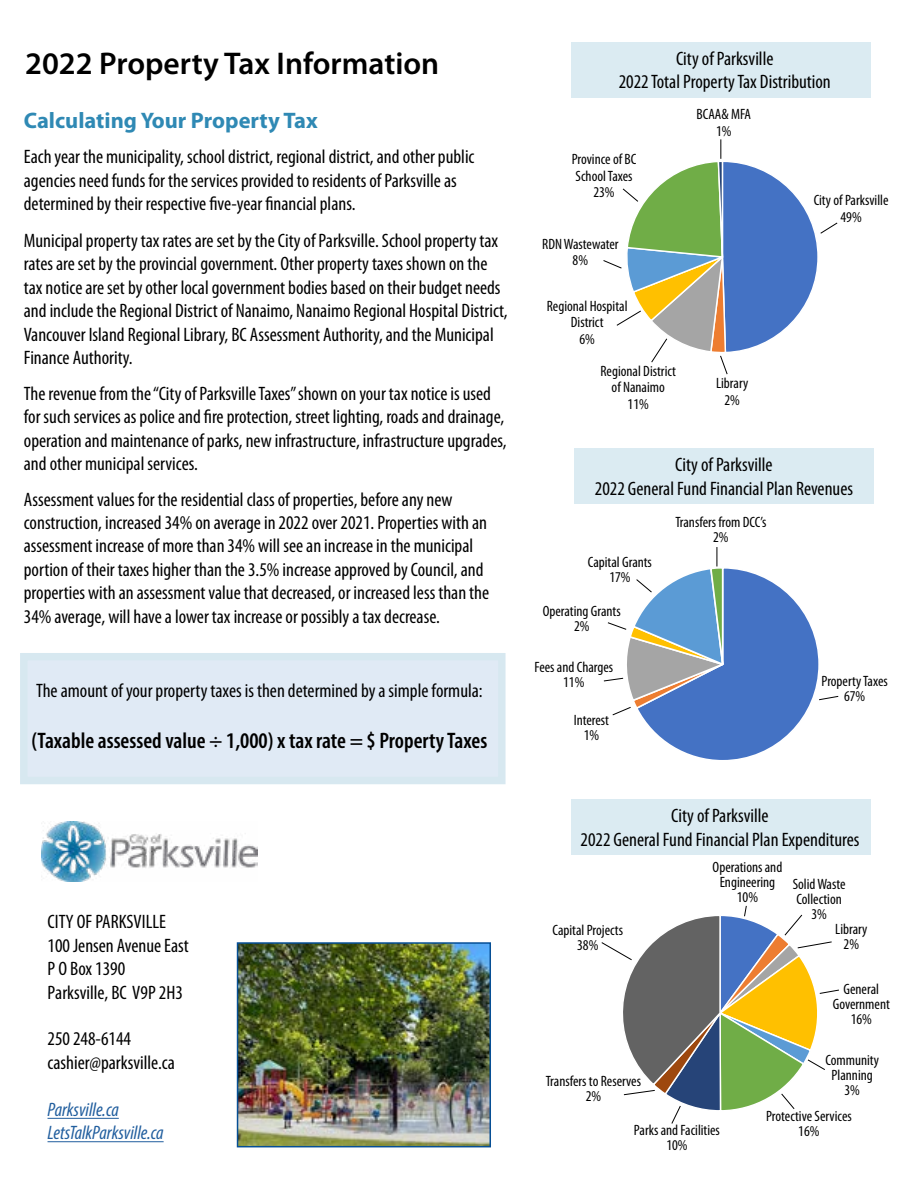
<style>
.page{position:relative;width:918px;height:1188px;background:#fff}
.page>*{position:absolute;margin:0;border:0;box-sizing:border-box;transform-origin:0 0}
.t1{font:600 31.5px "Myriad Pro";color:#000}
.t2{font:600 condensed 22.5px "Myriad Pro";color:#000}
.t3{font:700 22.5px "Myriad Pro";color:#2f89b4}
.t4{font:condensed 19.5px/23.4px "Myriad Pro";color:#000}
.t5{font:italic condensed 19.5px/23.4px "Myriad Pro";color:#215e9e}
.t6{font:condensed 15px/15px "Myriad Pro";color:#000;text-align:center}
</style>
<div class="page">
<div style="left:571px;top:799px;width:300px;height:56px;background:#dbebf2"></div>
<div style="left:574px;top:449px;width:299px;height:55px;background:#dbebf2"></div>
<div style="left:571px;top:42px;width:300px;height:56px;background:#dbebf2"></div>
<img style="left:41px;top:822px;width:216px;height:60px">
<div style="left:20px;top:653px;width:486px;height:131px;background:#e0eaf5"></div>
<hr style="left:48px;top:1141px;width:116px;height:1px;background:#215e9e">
<hr style="left:48px;top:1118px;width:71px;height:1px;background:#215e9e">
<img style="left:240px;top:945px;width:248px;height:199px">
<div style="left:237px;top:942px;width:254px;height:205px;border:2px solid #064f95"></div>
<svg style="left:603px;top:139px;width:235px;height:236px"></svg>
<svg style="left:603px;top:547px;width:236px;height:213px"></svg>
<svg style="left:601px;top:905px;width:238px;height:219px"></svg>
<h1 class="t1" style="left:25px;top:43px;width:416px">2022 Property Tax Information</h1>
<p class="t3" style="left:24px;top:106px;width:295px">Calculating Your Property Tax</p>
<p class="t4" style="left:24px;top:145px;width:452px">Each year the municipality, school district, regional district, and other public agencies need funds for the services provided to residents of Parksville as determined by their respective five-year financial plans.</p>
<p class="t4" style="left:24px;top:229px;width:485px">Municipal property tax rates are set by the City of Parksville. School property tax rates are set by the provincial government. Other property taxes shown on the tax notice are set by other local government bodies based on their budget needs and include the Regional District of Nanaimo, Nanaimo Regional Hospital District, Vancouver Island Regional Library, BC Assessment Authority, and the Municipal Finance Authority.</p>
<p class="t4" style="left:24px;top:382px;width:484px">The revenue from the “City of Parksville Taxes” shown on your tax notice is used for such services as police and fire protection, street lighting, roads and drainage, operation and maintenance of parks, new infrastructure, infrastructure upgrades, and other municipal services.</p>
<p class="t4" style="left:24px;top:487px;width:467px">Assessment values for the residential class of properties, before any new construction, increased 34% on average in 2022 over 2021. Properties with an assessment increase of more than 34% will see an increase in the municipal portion of their taxes higher than the 3.5% increase approved by Council, and properties with an assessment value that decreased, or increased less than the 34% average, will have a lower tax increase or possibly a tax decrease.</p>
<p class="t4" style="left:36px;top:679px;width:448px">The amount of your property taxes is then determined by a simple formula:</p>
<p class="t2" style="left:32px;top:726px;width:457px">(Taxable assessed value ÷ 1,000) x tax rate = $ Property Taxes</p>
<p class="t4" style="left:48px;top:910px;width:143px">CITY OF PARKSVILLE<br>100 Jensen Avenue East<br>P O Box 1390<br>Parksville, BC V9P 2H3</p>
<p class="t4" style="left:48px;top:1027px;width:129px">250 248-6144 cashier@parksville.ca</p>
<p class="t5" style="left:48px;top:1097px;width:118px">Parksville.ca<br>LetsTalkParksville.ca</p>
<p class="t4" style="left:619px;top:46px;width:214px;text-align:center">City of Parksville<br>2022 Total Property Tax Distribution</p>
<p class="t6" style="left:572px;top:151px;width:66px;line-height:16.5px">Province of BC<br>School Taxes<br>23%</p>
<p class="t6" style="left:542px;top:235px;width:78px;line-height:16.5px">RDN Wastewater<br>8%</p>
<p class="t6" style="left:547px;top:297px;width:82px;line-height:16.5px">Regional Hospital<br>District<br>6%</p>
<p class="t6" style="left:600px;top:362px;width:77px;line-height:16.5px">Regional District of Nanaimo<br>11%</p>
<p class="t6" style="left:696px;top:106px;width:56px;line-height:16.5px">BCAA&amp; MFA<br>1%</p>
<p class="t6" style="left:716px;top:375px;width:34px;line-height:16.5px">Library<br>2%</p>
<p class="t6" style="left:814px;top:192px;width:76px;line-height:16.5px">City of Parksville<br>49%</p>
<p class="t4" style="left:595px;top:453px;width:260px;text-align:center">City of Parksville<br>2022 General Fund Financial Plan Revenues</p>
<p class="t6" style="left:588px;top:555px;width:65px">Capital Grants<br>17%</p>
<p class="t6" style="left:543px;top:603px;width:79px">Operating Grants<br>2%</p>
<p class="t6" style="left:534px;top:659px;width:80px">Fees and Charges<br>11%</p>
<p class="t6" style="left:574px;top:713px;width:37px">Interest<br>1%</p>
<p class="t6" style="left:675px;top:514px;width:93px">Transfers from DCC’s<br>2%</p>
<p class="t6" style="left:821px;top:673px;width:68px">Property Taxes<br>67%</p>
<p class="t4" style="left:581px;top:804px;width:280px;text-align:center">City of Parksville<br>2022 General Fund Financial Plan Expenditures</p>
<p class="t6" style="left:553px;top:923px;width:72px">Capital Projects<br>38%</p>
<p class="t6" style="left:546px;top:1073px;width:97px">Transfers to Reserves<br>2%</p>
<p class="t6" style="left:713px;top:859px;width:71px">Operations and<br>Engineering<br>10%</p>
<p class="t6" style="left:793px;top:877px;width:54px">Solid Waste</p>
<p class="t6" style="left:796px;top:892px;width:47px">Collection</p>
<p class="t6" style="left:811px;top:907px;width:17px">3%</p>
<p class="t6" style="left:835px;top:922px;width:34px">Library</p>
<p class="t6" style="left:844px;top:937px;width:17px">2%</p>
<p class="t6" style="left:833px;top:981px;width:59px">General<br>Government<br>16%</p>
<p class="t6" style="left:825px;top:1053px;width:55px">Community<br>Planning<br>3%</p>
<p class="t6" style="left:766px;top:1108px;width:87px">Protective Services</p>
<p class="t6" style="left:634px;top:1122px;width:88px">Parks and Facilities</p>
<p class="t6" style="left:798px;top:1123px;width:23px">16%</p>
<p class="t6" style="left:666px;top:1137px;width:23px">10%</p>
</div>
